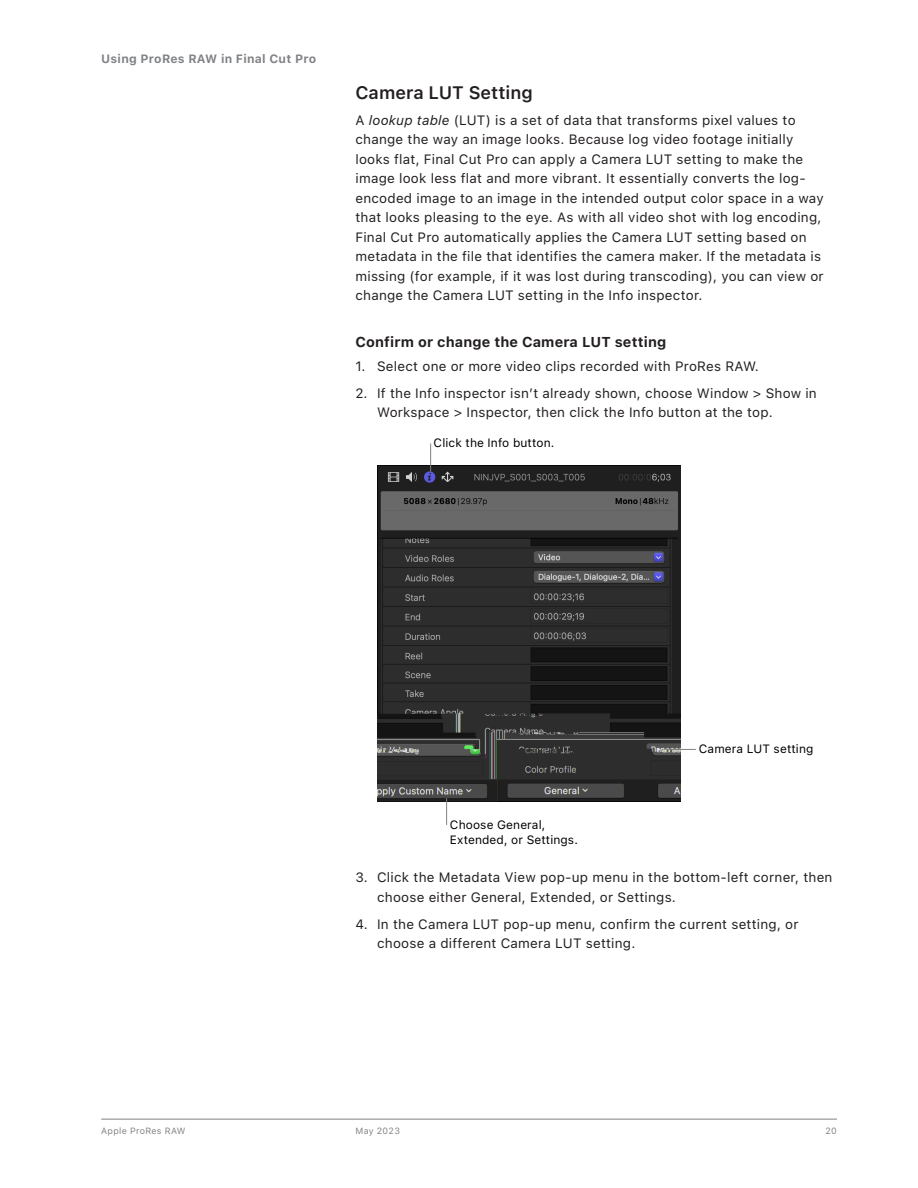
<style>
.page{position:relative;width:918px;height:1188px;background:#fff}
.page>*{position:absolute;margin:0;border:0;box-sizing:border-box;transform-origin:0 0}
.SFP-Level_2_Head{font:600 18px "SF Pro Text";color:#231f20}
.SFP-Task_Heading{font:700 14.25px "SF Pro Text";letter-spacing:.01em;color:#231f20}
.SFP-Body{font:13.5px/19.5px "SF Pro Text";letter-spacing:.015em;color:#231f20}
.t1{font:12px/15px "SF Pro Text";letter-spacing:.01em;color:#000}
.SFP-Header{font:700 12px "SF Pro Text";letter-spacing:.025em;color:#808285}
.t2{font:9px "SF Pro Text";letter-spacing:.035em;color:#808285}
.s1{font-style:italic}
</style>
<div class="page">
<hr style="left:101px;top:1119px;width:736px;height:1px;background:#808285">
<img style="left:378px;top:465px;width:303px;height:337px">
<svg style="left:430px;top:444px;width:1px;height:28px"></svg>
<svg style="left:446px;top:798px;width:1px;height:27px"></svg>
<hr style="left:666px;top:749px;width:30px;height:1px;background:#828282">
<p class="SFP-Header" style="left:101px;top:52px;width:217px">Using ProRes RAW in Final Cut Pro</p>
<p class="SFP-Level_2_Head" style="left:355px;top:83px;width:179px">Camera LUT Setting</p>
<p class="SFP-Body" style="left:355px;top:111px;width:470px">A <span class="s1">lookup table</span> (LUT) is a set of data that transforms pixel values to change the way an image looks. Because log video footage initially looks flat, Final Cut Pro can apply a Camera LUT setting to make the image look less flat and more vibrant. It essentially converts the log&shy;encoded image to an image in the intended output color space in a way that looks pleasing to the eye. As with all video shot with log encoding, Final Cut Pro automatically applies the Camera LUT setting based on metadata in the file that identifies the camera maker. If the metadata is missing (for example, if it was lost during transcoding), you can view or change the Camera LUT setting in the Info inspector.</p>
<p class="SFP-Task_Heading" style="left:355px;top:334px;width:312px">Confirm or change the Camera LUT setting</p>
<p class="SFP-Body" style="left:355px;top:357px;width:405px">1. Select one or more video clips recorded with ProRes RAW.</p>
<p class="SFP-Body" style="left:377px;top:384px;width:441px;text-indent:-22px">2. If the Info inspector isn’t already shown, choose Window &gt; Show in<br>Workspace &gt; Inspector, then click the Info button at the top.</p>
<p class="t1" style="left:434px;top:436px;width:122px">Click the Info button.</p>
<p class="t1" style="left:450px;top:817px;width:129px">Choose General,<br>Extended, or Settings.</p>
<p class="t1" style="left:699px;top:742px;width:116px">Camera LUT setting</p>
<p class="SFP-Body" style="left:377px;top:868px;width:457px;text-indent:-22px">3. Click the Metadata View pop-up menu in the bottom-left corner, then choose either General, Extended, or Settings.</p>
<p class="SFP-Body" style="left:377px;top:914px;width:423px;text-indent:-22px">4. In the Camera LUT pop-up menu, confirm the current setting, or choose a different Camera LUT setting.</p>
<p class="t2" style="left:101px;top:1126px;width:86px">Apple ProRes RAW</p>
<p class="t2" style="left:356px;top:1126px;width:46px">May 2023</p>
<p class="t2" style="left:826px;top:1126px;width:13px">20</p>
</div>
